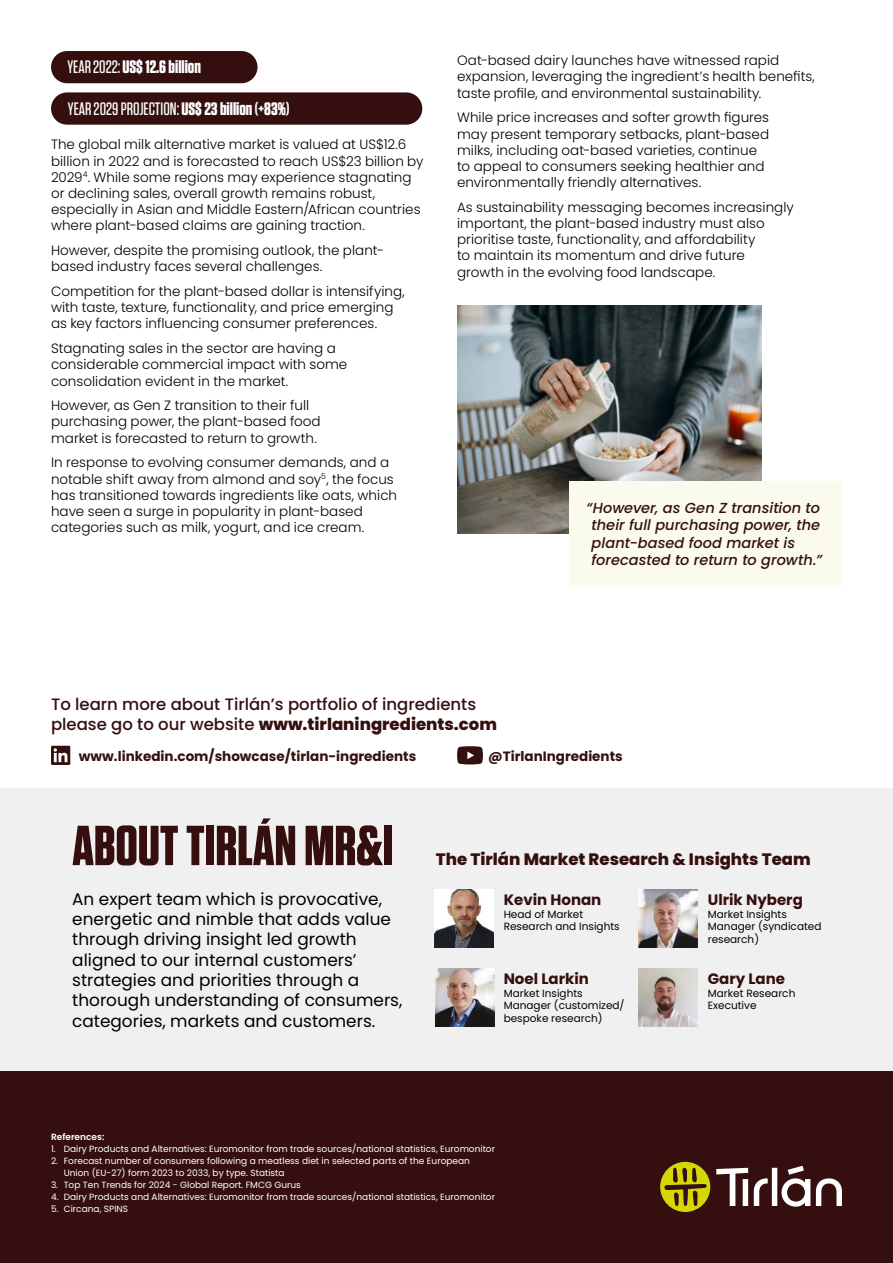
<style>
.page{position:relative;width:893px;height:1263px;background:#fff}
.page>*{position:absolute;margin:0;border:0;box-sizing:border-box;transform-origin:0 0}
.t1{font:700 56.25px "Tungsten";color:#350f10}
.t2{font:500 18px "Tungsten";color:#fff}
.t3{font:700 18px "Tungsten";color:#fff}
.t4{font:16.8px/20.2px "Poppins";color:#000}
.t5{font:500 16.5px/19.8px "Poppins";color:#350f10}
.t6{font:800 16.5px "Poppins";color:#350f10}
.t7{font:700 15px "Poppins";color:#350f10}
.t8{font:italic 500 14.55px/17.4px "Poppins";letter-spacing:.005em;color:#350f10}
.t9{font:300 13.5px/16.2px "Poppins";color:#000}
.t10{font:700 13.5px "Poppins";color:#350f10}
.t11{font:10.5px/12.6px "Poppins";color:#000}
.t12{font:9px/12px "Poppins";color:#fff}
.t13{font:600 9px "Poppins";color:#fff}
.s1{font-weight:500}
.s2{font-weight:700}
.s3{font-weight:800}
</style>
<div class="page">
<img style="left:457px;top:306px;width:305px;height:228px">
<div style="left:0;top:788px;width:893px;height:283px;background:#f0f0f0"></div>
<div style="left:0;top:1071px;width:893px;height:192px;background:#350f10"></div>
<div style="left:51px;top:92px;width:371px;height:33px;background:#350f10;border-radius:16px"></div>
<div style="left:51px;top:51px;width:207px;height:32px;background:#350f10;border-radius:16px"></div>
<svg style="left:660px;top:1162px;width:50px;height:50px"></svg>
<svg style="left:716px;top:1166px;width:126px;height:41px"></svg>
<img style="left:435px;top:889px;width:58px;height:59px">
<img style="left:639px;top:889px;width:58px;height:59px">
<img style="left:436px;top:968px;width:58px;height:58px">
<img style="left:639px;top:968px;width:58px;height:58px">
<svg style="left:51px;top:746px;width:19px;height:19px"></svg>
<svg style="left:457px;top:746px;width:26px;height:18px"></svg>
<div style="left:570px;top:481px;width:272px;height:105px;background:#fbfbed"></div>
<h2 class="t3" style="left:67px;top:57px;width:135px"><span class="s1">YEAR 2022:</span> US$ 12.6billion</h2>
<h2 class="t2" style="left:68px;top:99px;width:223px">YEAR 2029 PROJECTION: <span class="s2">US$ 23 billion (+83%)</span></h2>
<p class="t9" style="left:51px;top:137px;width:374px">The global milk alternative market is valued at US$12.6 billion in 2022 and is forecasted to reach US$23 billion by 2029<sup>4</sup>. While some regions may experience stagnating or declining sales, overall growth remains robust, especially in Asian and Middle Eastern/African countries where plant-based claims are gaining traction.</p>
<p class="t9" style="left:51px;top:242px;width:335px">However, despite the promising outlook, the plant&shy;based industry faces several challenges.</p>
<p class="t9" style="left:51px;top:283px;width:355px">Competition for the plant-based dollar is intensifying, with taste, texture, functionality, and price emerging as key factors influencing consumer preferences.</p>
<p class="t9" style="left:51px;top:340px;width:298px">Stagnating sales in the sector are having a considerable commercial impact with some consolidation evident in the market.</p>
<p class="t9" style="left:51px;top:397px;width:271px">However, as Gen Z transition to their full purchasing power, the plant-based food market is forecasted to return to growth.</p>
<p class="t9" style="left:51px;top:455px;width:348px">In response to evolving consumer demands, and a notable shift away from almond and soy<sup>5</sup>, the focus has transitioned towards ingredients like oats, which have seen a surge in popularity in plant-based categories such as milk, yogurt, and ice cream.</p>
<p class="t9" style="left:457px;top:52px;width:359px">Oat-based dairy launches have witnessed rapid expansion, leveraging the ingredient’s health benefits, taste profile, and environmental sustainability.</p>
<p class="t9" style="left:457px;top:110px;width:314px">While price increases and softer growth figures may present temporary setbacks, plant-based milks, including oat-based varieties, continue to appeal to consumers seeking healthier and environmentally friendly alternatives.</p>
<p class="t9" style="left:457px;top:199px;width:338px">As sustainability messaging becomes increasingly important, the plant-based industry must also prioritise taste, functionality, and affordability<br>to maintain its momentum and drive future growth in the evolving food landscape.</p>
<p class="t8" style="left:591px;top:499px;width:232px;text-indent:-5px">“However, as Gen Z transition to their full purchasing power, the plant-based food market is forecasted to return to growth.”</p>
<p class="t5" style="left:51px;top:694px;width:447px">To learn more about Tirlán’s portfolio of ingredients please go to our website <span class="s3">www.tirlaningredients.com</span></p>
<p class="t10" style="left:79px;top:749px;width:339px">www.linkedin.com/showcase/tirlan-ingredients</p>
<p class="t10" style="left:488px;top:749px;width:136px">@TirlanIngredients</p>
<h1 class="t1" style="left:72px;top:815px;width:322px">ABOUT TIRLÁN MR&amp;I</h1>
<p class="t4" style="left:72px;top:889px;width:332px">An expert team which is provocative, energetic and nimble that adds value through driving insight led growth aligned to our internal customers’ strategies and priorities through a thorough understanding of consumers, categories, markets and customers.</p>
<p class="t6" style="left:436px;top:850px;width:376px">The Tirlán Market Research &amp; Insights Team</p>
<p class="t7" style="left:708px;top:891px;width:97px">Ulrik Nyberg</p>
<p class="t11" style="left:708px;top:908px;width:115px">Market Insights<br>Manager (syndicated research)</p>
<p class="t7" style="left:504px;top:891px;width:99px">Kevin Honan</p>
<p class="t11" style="left:504px;top:908px;width:118px">Head of Market<br>Research and Insights</p>
<p class="t7" style="left:504px;top:970px;width:87px">Noel Larkin</p>
<p class="t11" style="left:504px;top:987px;width:122px">Market Insights<br>Manager (customized/ bespoke research)</p>
<p class="t7" style="left:708px;top:970px;width:79px">Gary Lane</p>
<p class="t11" style="left:708px;top:987px;width:89px">Market Research<br>Executive</p>
<p class="t13" style="left:51px;top:1131px;width:55px">References:</p>
<p class="t12" style="left:51px;top:1143px;width:446px">1. Dairy Products and Alternatives: Euromonitor from trade sources/national statistics, Euromonitor</p>
<p class="t12" style="left:64px;top:1155px;width:408px;text-indent:-13px">2. Forecast number of consumers following a meatless diet in selected parts of the European<br>Union (EU-27) form 2023 to 2033, by type. Statista</p>
<p class="t12" style="left:51px;top:1179px;width:251px">3. Top Ten Trends for 2024 - Global Report. FMCG Gurus</p>
<p class="t12" style="left:51px;top:1191px;width:446px">4. Dairy Products and Alternatives: Euromonitor from trade sources/national statistics, Euromonitor</p>
<p class="t12" style="left:51px;top:1203px;width:79px">5. Circana, SPINS</p>
</div>
